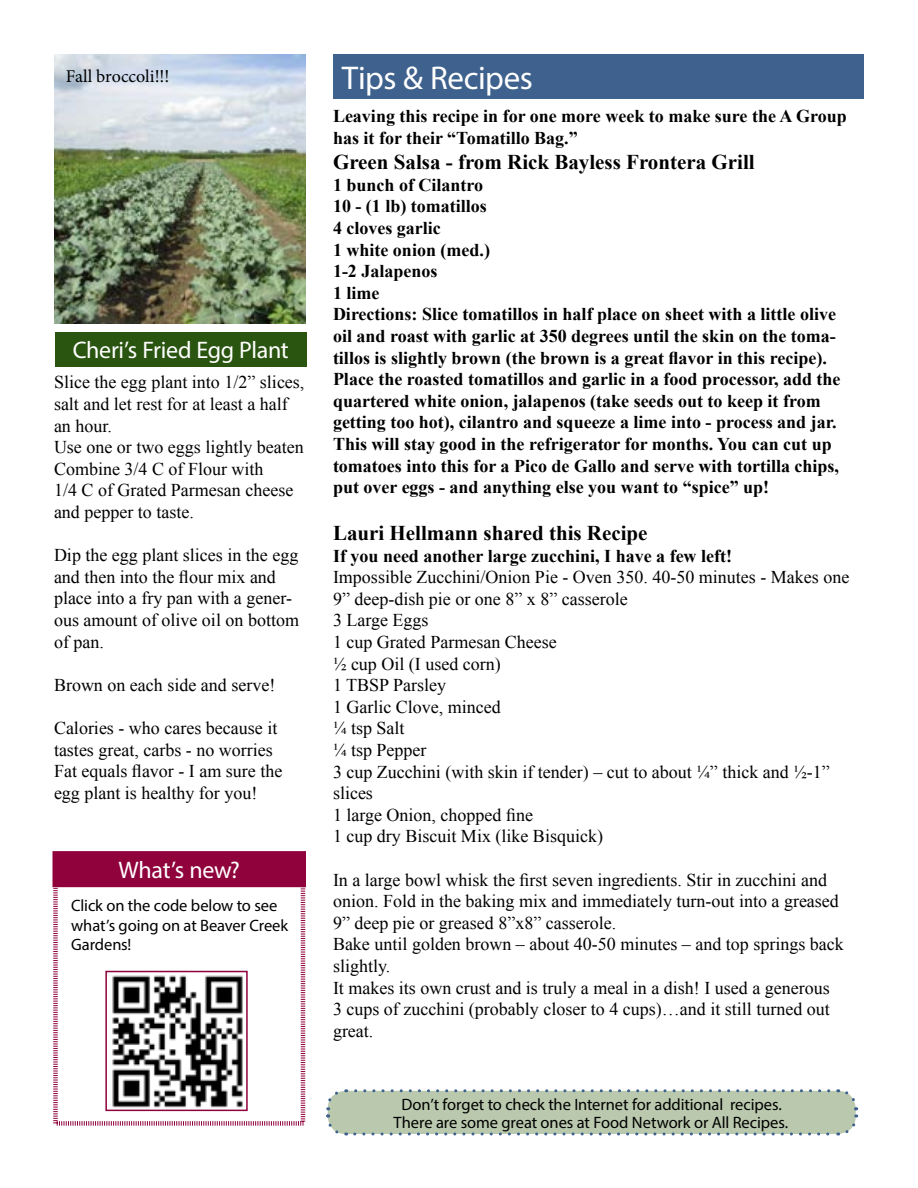
<style>
.page{position:relative;width:918px;height:1188px;background:#fff}
.page>*{position:absolute;margin:0;border:0;box-sizing:border-box;transform-origin:0 0}
.t1{font:33px "Myriad Pro";letter-spacing:-.015em;color:#fff}
.t2{font:24px "Myriad Pro";letter-spacing:-.015em;color:#fff}
.t3{font:700 21px "Times New Roman";color:#000}
.t4{font:18px/21.6px "Times New Roman";color:#000}
.t5{font:700 18px/21.6px "Times New Roman";color:#000}
.t6{font:18px "Minion Pro";color:#000}
.t7{font:16.5px/19.8px "Myriad Pro";letter-spacing:-.005em;color:#000}
</style>
<div class="page">
<img style="left:54px;top:54px;width:252px;height:270px">
<svg style="left:52px;top:887px;width:254px;height:239px"></svg>
<img style="left:108px;top:974px;width:137px;height:134px">
<div style="left:105px;top:971px;width:143px;height:140px;border:2px solid #8f023c"></div>
<div style="left:53px;top:852px;width:252px;height:34px;background:#8f023c"></div>
<div style="left:52px;top:851px;width:254px;height:36px;border:2px solid #8f023c"></div>
<div style="left:333px;top:54px;width:531px;height:45px;background:#3e618d"></div>
<div style="left:55px;top:333px;width:252px;height:34px;background:#2a5511"></div>
<svg style="left:326px;top:1089px;width:533px;height:47px;background:#bbc9b3"></svg>
<p class="t6" style="left:66px;top:64px;width:105px">Fall broccoli!!!</p>
<h2 class="t2" style="left:73px;top:335px;width:218px">Cheri’s Fried Egg Plant</h2>
<p class="t4" style="left:54px;top:371px;width:252px">Slice the egg plant into 1/2” slices, salt and let rest for at least a half an hour.<br>Use one or two eggs lightly beaten<br>Combine 3/4 C of Flour with<br>1/4 C of Grated Parmesan cheese and pepper to taste.</p>
<p class="t4" style="left:54px;top:544px;width:247px">Dip the egg plant slices in the egg and then into the flour mix and place into a fry pan with a gener&shy;ous amount of olive oil on bottom of pan.</p>
<p class="t4" style="left:54px;top:673px;width:223px">Brown on each side and serve!</p>
<p class="t4" style="left:54px;top:717px;width:230px">Calories - who cares because it tastes great, carbs - no worries<br>Fat equals flavor - I am sure the egg plant is healthy for you!</p>
<h2 class="t2" style="left:118px;top:855px;width:123px">What’s new?</h2>
<p class="t7" style="left:71px;top:895px;width:218px">Click on the code below to see what’s going on at Beaver Creek<br>Gardens!</p>
<h1 class="t1" style="left:342px;top:57px;width:193px">Tips &amp; Recipes</h1>
<p class="t5" style="left:333px;top:105px;width:515px">Leaving this recipe in for one more week to make sure the A Group has it for their “Tomatillo Bag.”</p>
<p class="t3" style="left:333px;top:147px;width:423px">Green Salsa - from Rick Bayless Frontera Grill</p>
<p class="t5" style="left:333px;top:173px;width:509px">1 bunch of Cilantro<br>10 - (1 lb) tomatillos<br>4 cloves garlic<br>1 white onion (med.)<br>1-2 Jalapenos<br>1 lime<br>Directions: Slice tomatillos in half place on sheet with a little olive oil and roast with garlic at 350 degrees until the skin on the toma&shy;tillos is slightly brown (the brown is a great flavor in this recipe).<br>Place the roasted tomatillos and garlic in a food processor, add the quartered white onion, jalapenos (take seeds out to keep it from getting too hot), cilantro and squeeze a lime into - process and jar.<br>This will stay good in the refrigerator for months. You can cut up tomatoes into this for a Pico de Gallo and serve with tortilla chips, put over eggs - and anything else you want to “spice” up!</p>
<p class="t3" style="left:333px;top:518px;width:316px">Lauri Hellmann shared this Recipe</p>
<p class="t5" style="left:333px;top:544px;width:401px">If you need another large zucchini, I have a few left!</p>
<p class="t4" style="left:333px;top:566px;width:518px">Impossible Zucchini/Onion Pie - Oven 350. 40-50 minutes - Makes one<br>9” deep-dish pie or one 8” x 8” casserole<br>3 Large Eggs<br>1 cup Grated Parmesan Cheese<br>½ cup Oil (I used corn)<br>1 TBSP Parsley<br>1 Garlic Clove, minced<br>¼ tsp Salt<br>¼ tsp Pepper<br>3 cup Zucchini (with skin if tender) – cut to about ¼” thick and ½-1” slices<br>1 large Onion, chopped fine<br>1 cup dry Biscuit Mix (like Bisquick)</p>
<p class="t4" style="left:333px;top:868px;width:512px">In a large bowl whisk the first seven ingredients. Stir in zucchini and onion. Fold in the baking mix and immediately turn-out into a greased 9” deep pie or greased 8”x8” casserole.<br>Bake until golden brown – about 40-50 minutes – and top springs back slightly.<br>It makes its own crust and is truly a meal in a dish! I used a generous<br>3 cups of zucchini (probably closer to 4 cups)…and it still turned out great.</p>
<p class="t7" style="left:394px;top:1095px;width:396px;line-height:18px;text-align:center">Don’t forget to check the Internet for additional recipes.<br>There are some great ones at Food Network or All Recipes.</p>
</div>
